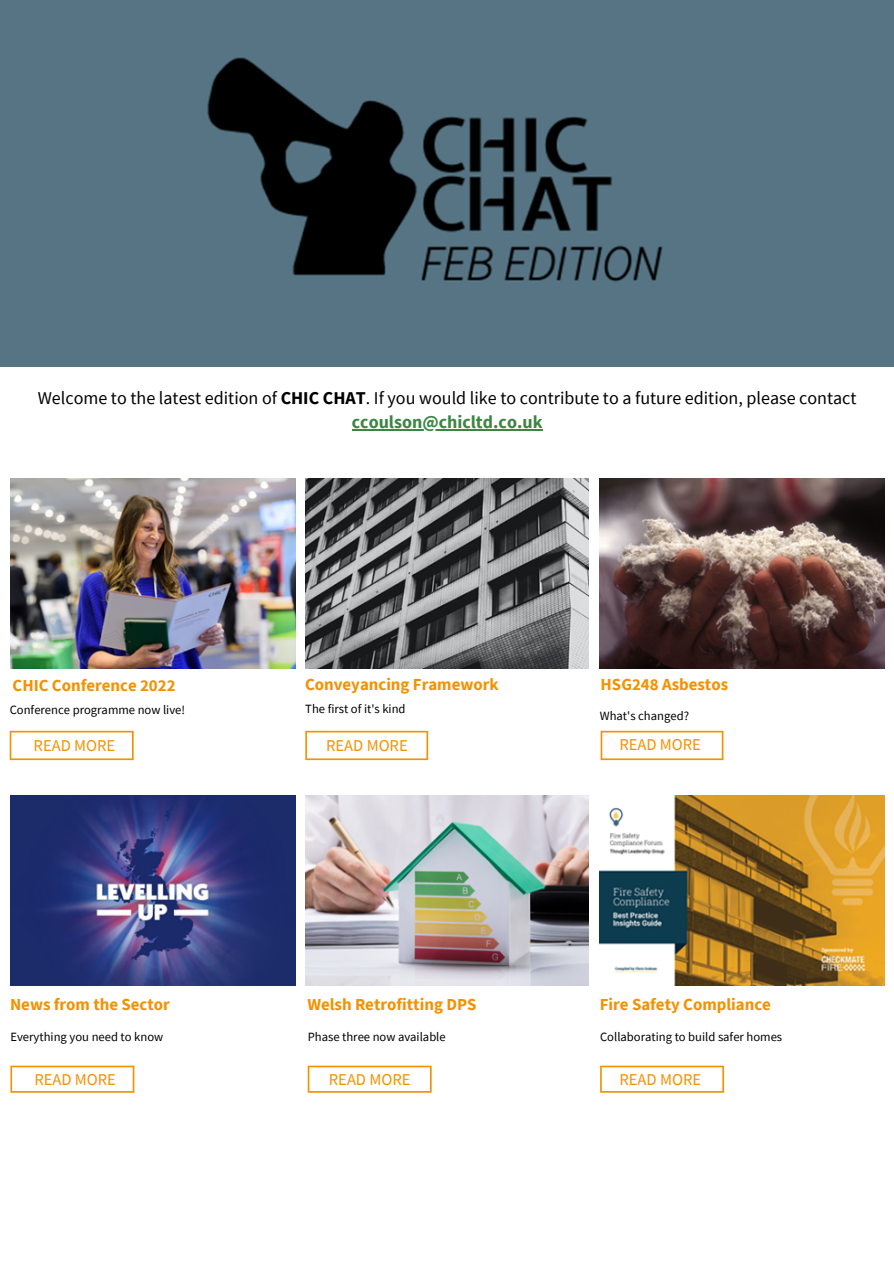
<style>
.page{position:relative;width:894px;height:1264px;background:#fff}
.page>*{position:absolute;margin:0;border:0;box-sizing:border-box;transform-origin:0 0}
.t1{font:18px/24.8px "Source Sans Pro";color:#000;text-align:center}
.t2{font:700 16.8px "Source Sans Pro";color:#f39200}
.t3{font:16.5px "Source Sans Pro";color:#f39200}
.t4{font:12.6px "Source Sans Pro";color:#000}
.s1{font-weight:700}
.s2{font-weight:700;color:#3b8643}
</style>
<div class="page">
<img style="left:0;top:0;width:893px;height:366px">
<hr style="left:352px;top:429px;width:190px;height:1px;background:#3b8643">
<img style="left:10px;top:478px;width:285px;height:190px">
<svg style="left:10px;top:730px;width:124px;height:30px"></svg>
<img style="left:305px;top:478px;width:283px;height:190px">
<svg style="left:305px;top:730px;width:123px;height:30px"></svg>
<img style="left:599px;top:478px;width:285px;height:190px">
<svg style="left:600px;top:730px;width:123px;height:30px"></svg>
<img style="left:10px;top:795px;width:285px;height:190px">
<svg style="left:10px;top:1065px;width:124px;height:27px"></svg>
<img style="left:305px;top:795px;width:283px;height:190px">
<svg style="left:307px;top:1065px;width:124px;height:27px"></svg>
<img style="left:599px;top:795px;width:285px;height:190px">
<svg style="left:600px;top:1065px;width:123px;height:27px"></svg>
<p class="t1" style="left:38px;top:385px;width:820px">Welcome to the latest edition of <span class="s1">CHIC CHAT</span>. If you would like to contribute to a future edition, please contact <span class="s2">ccoulson@chicltd.co.uk</span></p>
<p class="t2" style="left:13px;top:674px;width:164px">CHIC Conference 2022</p>
<p class="t4" style="left:10px;top:701px;width:177px">Conference programme now live!</p>
<p class="t3" style="left:34px;top:734px;width:83px">READ MORE</p>
<p class="t2" style="left:10px;top:993px;width:161px">News from the Sector</p>
<p class="t4" style="left:10px;top:1028px;width:154px">Everything you need to know</p>
<p class="t3" style="left:34px;top:1068px;width:83px">READ MORE</p>
<p class="t2" style="left:305px;top:673px;width:195px">Conveyancing Framework</p>
<p class="t4" style="left:305px;top:700px;width:102px">The first of it's kind</p>
<p class="t3" style="left:326px;top:734px;width:83px">READ MORE</p>
<p class="t2" style="left:307px;top:993px;width:170px">Welsh Retrofitting DPS</p>
<p class="t4" style="left:307px;top:1028px;width:139px">Phase three now available</p>
<p class="t3" style="left:329px;top:1068px;width:83px">READ MORE</p>
<p class="t2" style="left:600px;top:673px;width:129px">HSG248 Asbestos</p>
<p class="t4" style="left:599px;top:707px;width:91px">What's changed?</p>
<p class="t3" style="left:619px;top:733px;width:83px">READ MORE</p>
<p class="t2" style="left:599px;top:993px;width:172px">Fire Safety Compliance</p>
<p class="t4" style="left:600px;top:1028px;width:183px">Collaborating to build safer homes</p>
<p class="t3" style="left:619px;top:1068px;width:83px">READ MORE</p>
</div>
